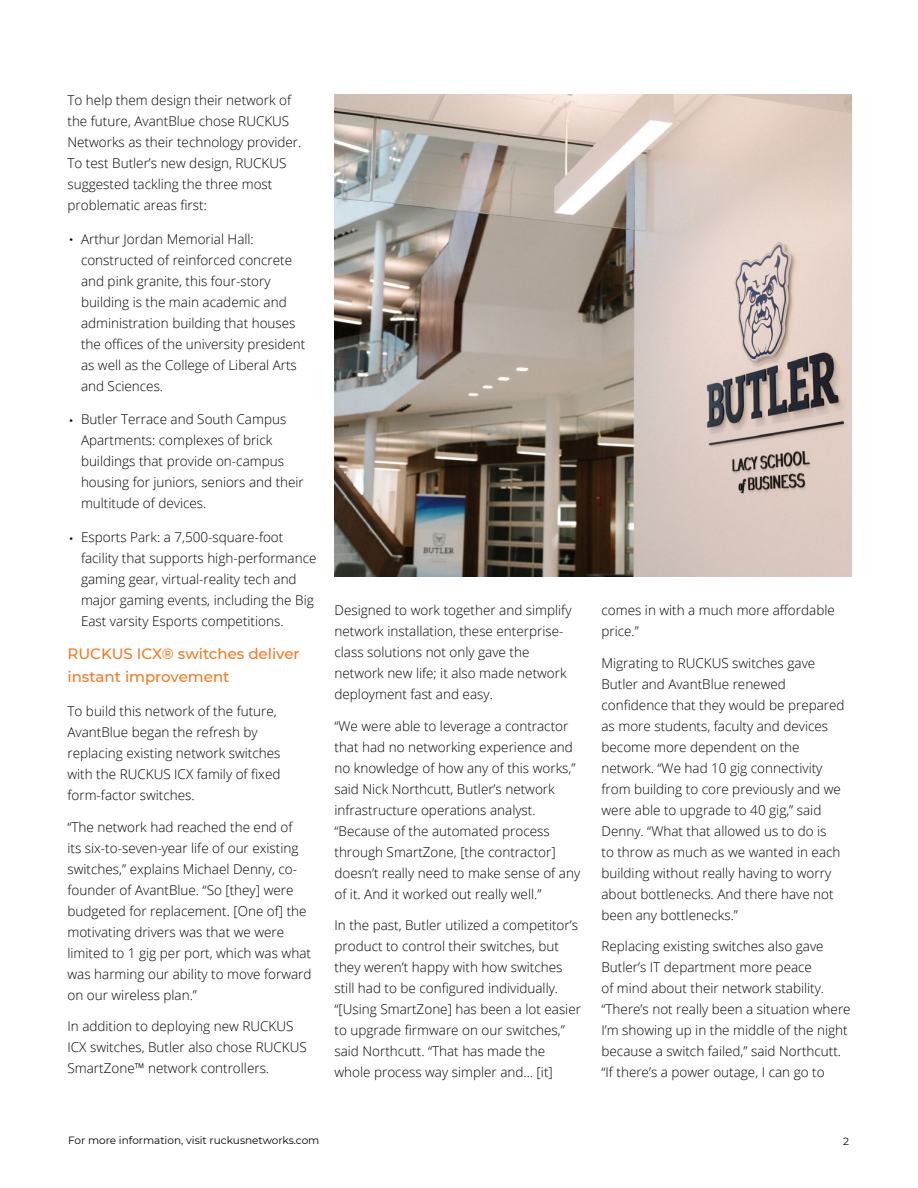
<style>
.page{position:relative;width:918px;height:1188px;background:#fff}
.page>*{position:absolute;margin:0;border:0;box-sizing:border-box;transform-origin:0 0}
.RUCK_section_head-orange{font:500 15px/22.5px "Montserrat";color:#f47920}
.RUCK_Body_text_9pt{font:300 13.5px/21px "Open Sans";color:#000}
.RUCK_Footer{font:10.5px "Montserrat";color:#000}
.s1{font-family:"Frutiger LT Pro";font-size:27px}
</style>
<div class="page">
<img style="left:335px;top:94px;width:516px;height:483px">
<p class="RUCK_Body_text_9pt" style="left:68px;top:89px;width:235px">To help them design their network of the future, AvantBlue chose RUCKUS Networks as their technology provider.<br>To test Butler’s new design, RUCKUS suggested tackling the three most problematic areas first:</p>
<p class="RUCK_Body_text_9pt" style="left:81px;top:228px;width:226px;text-indent:-14px"><span class="s1">·</span> Arthur Jordan Memorial Hall: constructed of reinforced concrete and pink granite, this four-story building is the main academic and administration building that houses the offices of the university president as well as the College of Liberal Arts and Sciences.</p>
<p class="RUCK_Body_text_9pt" style="left:81px;top:409px;width:224px;text-indent:-14px"><span class="s1">·</span> Butler Terrace and South Campus<br>Apartments: complexes of brick buildings that provide on-campus housing for juniors, seniors and their multitude of devices.</p>
<p class="RUCK_Body_text_9pt" style="left:81px;top:526px;width:237px;text-indent:-14px"><span class="s1">·</span> Esports Park: a 7,500-square-foot facility that supports high-performance gaming gear, virtual-reality tech and major gaming events, including the Big East varsity Esports competitions.</p>
<p class="RUCK_section_head-orange" style="left:68px;top:642px;width:234px">RUCKUS ICX® switches deliver instant improvement</p>
<p class="RUCK_Body_text_9pt" style="left:68px;top:700px;width:215px">To build this network of the future,<br>AvantBlue began the refresh by replacing existing network switches with the RUCKUS ICX family of fixed form-factor switches.</p>
<p class="RUCK_Body_text_9pt" style="left:68px;top:816px;width:246px">“The network had reached the end of<br>its six-to-seven-year life of our existing switches,” explains Michael Denny, co&shy;founder of AvantBlue. “So [they] were budgeted for replacement. [One of] the motivating drivers was that we were limited to 1 gig per port, which was what was harming our ability to move forward on our wireless plan.”</p>
<p class="RUCK_Body_text_9pt" style="left:68px;top:1015px;width:241px">In addition to deploying new RUCKUS<br>ICX switches, Butler also chose RUCKUS<br>SmartZone™ network controllers.</p>
<p class="RUCK_Body_text_9pt" style="left:334px;top:599px;width:239px">Designed to work together and simplify network installation, these enterprise&shy;class solutions not only gave the network new life; it also made network deployment fast and easy.</p>
<p class="RUCK_Body_text_9pt" style="left:334px;top:715px;width:247px">“We were able to leverage a contractor that had no networking experience and no knowledge of how any of this works,” said Nick Northcutt, Butler’s network infrastructure operations analyst. “Because of the automated process through SmartZone, [the contractor] doesn’t really need to make sense of any of it. And it worked out really well.”</p>
<p class="RUCK_Body_text_9pt" style="left:334px;top:914px;width:248px">In the past, Butler utilized a competitor’s product to control their switches, but they weren’t happy with how switches still had to be configured individually. “[Using SmartZone] has been a lot easier to upgrade firmware on our switches,” said Northcutt. “That has made the whole process way simpler and... [it]</p>
<p class="RUCK_Body_text_9pt" style="left:602px;top:599px;width:235px">comes in with a much more affordable price.”</p>
<p class="RUCK_Body_text_9pt" style="left:602px;top:652px;width:245px">Migrating to RUCKUS switches gave Butler and AvantBlue renewed confidence that they would be prepared as more students, faculty and devices become more dependent on the network. “We had 10 gig connectivity from building to core previously and we were able to upgrade to 40 gig,” said Denny. “What that allowed us to do is<br>to throw as much as we wanted in each building without really having to worry about bottlenecks. And there have not been any bottlenecks.”</p>
<p class="RUCK_Body_text_9pt" style="left:602px;top:935px;width:251px">Replacing existing switches also gave Butler’s IT department more peace<br>of mind about their network stability. “There’s not really been a situation where I’m showing up in the middle of the night because a switch failed,” said Northcutt. “If there’s a power outage, I can go to</p>
<p class="RUCK_Footer" style="left:68px;top:1133px;width:253px">For more information, visit ruckusnetworks.com</p>
<p class="RUCK_Footer" style="left:843px;top:1134px;width:7px">2</p>
</div>
